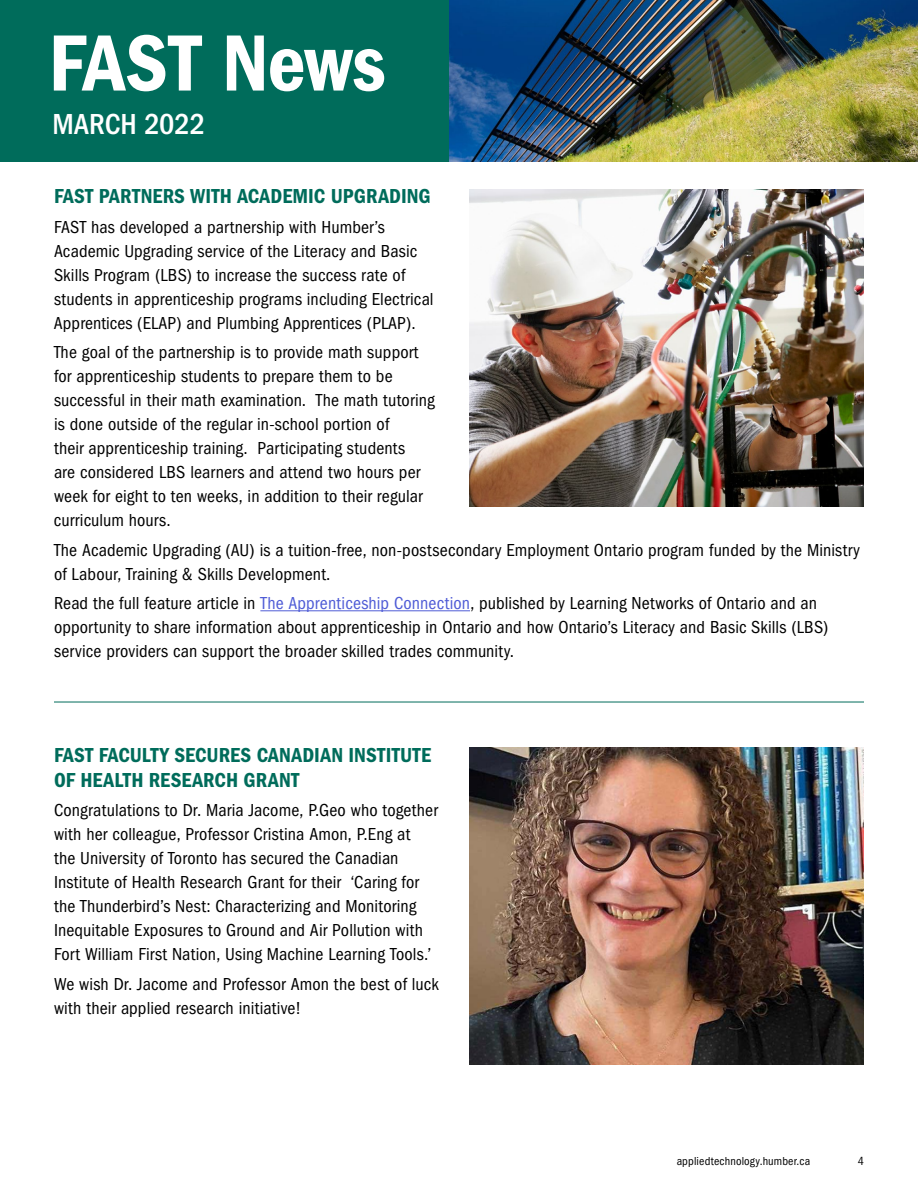
<style>
.page{position:relative;width:918px;height:1188px;background:#fff}
.page>*{position:absolute;margin:0;border:0;box-sizing:border-box;transform-origin:0 0}
.t1{font:82.5px "ITC Franklin Gothic Std Dm Cd";letter-spacing:-.005em;color:#fff}
.t2{font:500 condensed 30px "ITC Franklin Gothic Std";color:#fff}
.h2_content_header{font:21px/25.2px "ITC Franklin Gothic Std Dm Cd";letter-spacing:.01em;color:#006c5b}
.p_body{font:21px "ITC Franklin Gothic Std Dm Cd";letter-spacing:.01em;color:#006c5b}
.p_body-2{font:condensed 18px/24px "ITC Franklin Gothic Std";letter-spacing:.005em;color:#000}
.h1_title{font:condensed 12px "ITC Franklin Gothic Std";letter-spacing:.01em;color:#000}
.s1{color:#4f5cd6}
</style>
<div class="page">
<img style="left:449px;top:0;width:469px;height:162px">
<div style="left:0;top:0;width:449px;height:162px;background:#006c5b"></div>
<hr style="left:260px;top:610px;width:210px;height:1px;background:#4f5cd6">
<img style="left:469px;top:189px;width:395px;height:318px">
<img style="left:469px;top:747px;width:395px;height:318px">
<hr style="left:54px;top:702px;width:810px;height:1px;background:#006c5b">
<h1 class="t1" style="left:49px;top:16px;width:339px">FAST News</h1>
<h2 class="t2" style="left:52px;top:107px;width:154px">MARCH 2022</h2>
<p class="p_body" style="left:54px;top:184px;width:378px">FAST PARTNERS WITH ACADEMIC UPGRADING</p>
<p class="p_body-2" style="left:54px;top:215px;width:381px">FAST has developed a partnership with Humber’s Academic Upgrading service of the Literacy and Basic Skills Program (LBS) to increase the success rate of students in apprenticeship programs including Electrical Apprentices (ELAP) and Plumbing Apprentices (PLAP).</p>
<p class="p_body-2" style="left:54px;top:340px;width:382px">The goal of the partnership is to provide math support for apprenticeship students to prepare them to be successful in their math examination. The math tutoring is done outside of the regular in-school portion of<br>their apprenticeship training. Participating students<br>are considered LBS learners and attend two hours per week for eight to ten weeks, in addition to their regular curriculum hours.</p>
<p class="p_body-2" style="left:54px;top:538px;width:808px">The Academic Upgrading (AU) is a tuition-free, non-postsecondary Employment Ontario program funded by the Ministry of Labour, Training &amp; Skills Development.</p>
<p class="p_body-2" style="left:54px;top:591px;width:776px">Read the full feature article in <span class="s1">The Apprenticeship Connection</span>, published by Learning Networks of Ontario and an opportunity to share information about apprenticeship in Ontario and how Ontario’s Literacy and Basic Skills (LBS) service providers can support the broader skilled trades community.</p>
<p class="h2_content_header" style="left:54px;top:742px;width:379px">FAST FACULTY SECURES CANADIAN INSTITUTE<br>OF HEALTH RESEARCH GRANT</p>
<p class="p_body-2" style="left:54px;top:799px;width:385px">Congratulations to Dr. Maria Jacome, P.Geo who together with her colleague, Professor Cristina Amon, P.Eng at<br>the University of Toronto has secured the Canadian Institute of Health Research Grant for their ‘Caring for the Thunderbird’s Nest: Characterizing and Monitoring Inequitable Exposures to Ground and Air Pollution with Fort William First Nation, Using Machine Learning Tools.’</p>
<p class="p_body-2" style="left:54px;top:972px;width:386px">We wish Dr. Jacome and Professor Amon the best of luck with their applied research initiative!</p>
<p class="h1_title" style="left:677px;top:1154px;width:135px">appliedtechnology.humber.ca</p>
<p class="h1_title" style="left:858px;top:1154px;width:8px">4</p>
</div>
